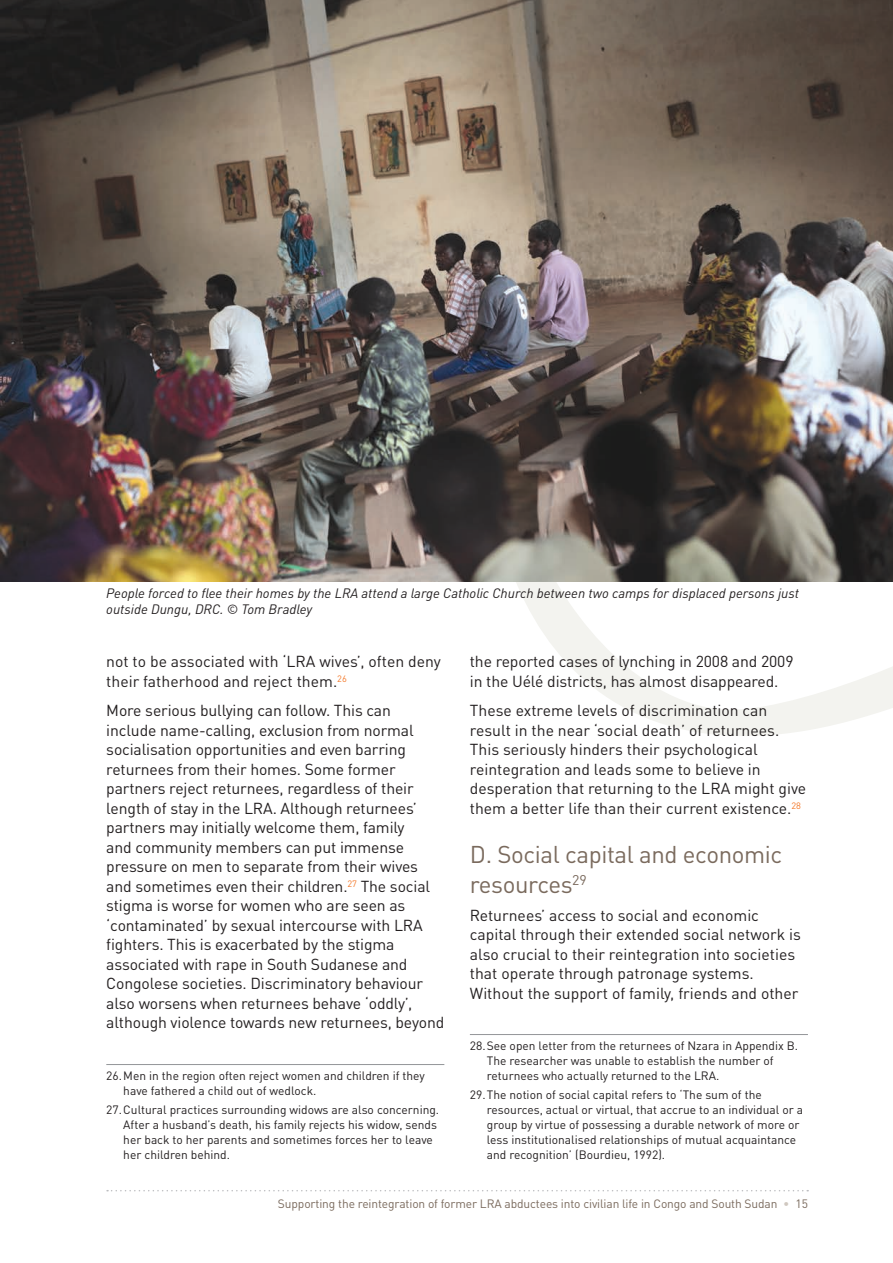
<style>
.page{position:relative;width:893px;height:1263px;background:#fff}
.page>*{position:absolute;margin:0;border:0;box-sizing:border-box;transform-origin:0 0}
.a__b__c_Brown{font:24px/30px "DIN Pro";letter-spacing:-.015em;color:#7a6a5d}
.t1{font:15.75px/19.5px "DIN Pro";letter-spacing:-.01em;color:#231f20}
.t2{font:italic 13.5px/16.5px "DIN Pro";color:#231f20}
.footnote{font:12px/15px "DIN Pro";color:#231f20}
.t3{font:12px "DIN Pro";letter-spacing:-.01em;color:#7a6a5d}
.s1{color:#d0c8c0}
</style>
<div class="page">
<svg style="left:107px;top:1190px;width:701px;height:1px"></svg>
<svg style="left:488px;top:581px;width:405px;height:155px"></svg>
<hr style="left:106px;top:1064px;width:338px;height:1px;background:#939598">
<hr style="left:470px;top:1034px;width:338px;height:1px;background:#939598">
<img style="left:1px;top:0;width:892px;height:581px">
<p class="t2" style="left:106px;top:583px;width:694px">People forced to flee their homes by the LRA attend a large Catholic Church between two camps for displaced persons just outside Dungu, DRC. © Tom Bradley</p>
<p class="t1" style="left:106px;top:650px;width:336px">not to be associated with ‘LRA wives’, often deny their fatherhood and reject them.<sup>26</sup></p>
<p class="t1" style="left:106px;top:699px;width:340px">More serious bullying can follow. This can include name-calling, exclusion from normal socialisation opportunities and even barring returnees from their homes. Some former partners reject returnees, regardless of their length of stay in the LRA. Although returnees’ partners may initially welcome them, family<br>and community members can put immense pressure on men to separate from their wives and sometimes even their children.<sup>27</sup> The social stigma is worse for women who are seen as ‘contaminated’ by sexual intercourse with LRA fighters. This is exacerbated by the stigma associated with rape in South Sudanese and Congolese societies. Discriminatory behaviour also worsens when returnees behave ‘oddly’, although violence towards new returnees, beyond</p>
<p class="footnote" style="left:123px;top:1066px;width:303px;text-indent:-17px">26.Men in the region often reject women and children if they have fathered a child out of wedlock.</p>
<p class="footnote" style="left:123px;top:1101px;width:317px;text-indent:-17px">27.Cultural practices surrounding widows are also concerning.<br>After a husband’s death, his family rejects his widow, sends her back to her parents and sometimes forces her to leave her children behind.</p>
<p class="t1" style="left:470px;top:650px;width:325px">the reported cases of lynching in 2008 and 2009 in the Uélé districts, has almost disappeared.</p>
<p class="t1" style="left:470px;top:699px;width:338px">These extreme levels of discrimination can result in the near ‘social death’ of returnees.<br>This seriously hinders their psychological reintegration and leads some to believe in desperation that returning to the LRA might give them a better life than their current existence.<sup>28</sup></p>
<p class="a__b__c_Brown" style="left:470px;top:836px;width:314px">D. Social capital and economic resources<sup>29</sup></p>
<p class="t1" style="left:470px;top:903px;width:333px">Returnees’ access to social and economic capital through their extended social network is also crucial to their reintegration into societies that operate through patronage systems.<br>Without the support of family, friends and other</p>
<p class="footnote" style="left:487px;top:1036px;width:313px;text-indent:-17px">28.See open letter from the returnees of Nzara in Appendix B.<br>The researcher was unable to establish the number of returnees who actually returned to the LRA.</p>
<p class="footnote" style="left:487px;top:1086px;width:318px;text-indent:-17px">29.The notion of social capital refers to ‘The sum of the resources, actual or virtual, that accrue to an individual or a group by virtue of possessing a durable network of more or less institutionalised relationships of mutual acquaintance and recognition’ (Bourdieu, 1992).</p>
<p class="t3" style="left:278px;top:1194px;width:531px">Supporting the reintegration of former LRA abductees into civilian life in Congo and South Sudan <span class="s1">•</span> 15</p>
</div>
